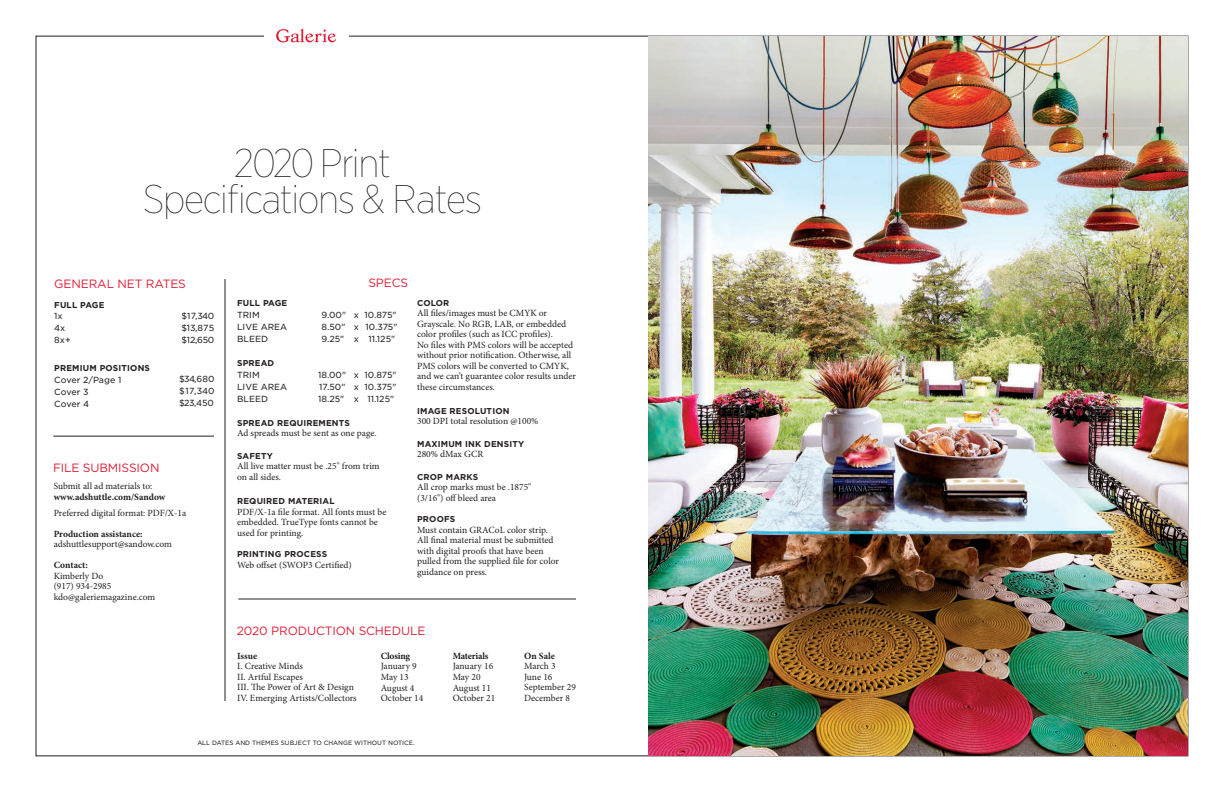
<style>
.page{position:relative;width:1224px;height:792px;background:#fff}
.page>*{position:absolute;margin:0;border:0;box-sizing:border-box;transform-origin:0 0}
.DISPLAY_HED{font:100 40px/36px "Gotham Narrow";letter-spacing:-.03em;color:#231f20;text-align:center}
.t1{font:12px "Gotham";letter-spacing:-.01em;color:#de1d35}
.t2{font:9.5px/10.5px "Minion Pro";color:#231f20}
.t3{font:700 9.5px/11px "Minion Pro";letter-spacing:-.005em;color:#231f20}
.t4{font:700 9.5px "Minion Pro";letter-spacing:-.025em;color:#231f20}
.t5{font:8.5px/12px "Gotham S Sm";color:#231f20}
.t6{font:700 8.5px "Gotham";letter-spacing:.02em;color:#231f20}
.t7{font:6px "Gotham S Sm";color:#231f20}
.s1{font-weight:400}
.s2{font-weight:700}
</style>
<div class="page">
<svg style="left:276px;top:29px;width:60px;height:13px"></svg>
<img style="left:648px;top:36px;width:540px;height:720px">
<hr style="left:238px;top:599px;width:338px;height:1px;background:#231f20">
<hr style="left:225px;top:279px;width:1px;height:422px;background:#231f20">
<hr style="left:53px;top:436px;width:161px;height:1px;background:#231f20">
<p class="DISPLAY_HED" style="left:143px;top:144px;width:341px">2020 Print<br>Specifications &amp; Rates</p>
<p class="t1" style="left:54px;top:276px;width:133px">GENERAL NET RATES</p>
<p class="t6" style="left:54px;top:299px;width:52px">FULL PAGE</p>
<p class="t5" style="left:54px;top:310px;width:10px">1x</p>
<p class="t5" style="left:54px;top:322px;width:18px">4x<br>8x+</p>
<p class="t6" style="left:54px;top:362px;width:97px">PREMIUM POSITIONS</p>
<p class="t5" style="left:54px;top:373px;width:69px">Cover 2/Page 1<br>Cover 3<br>Cover 4</p>
<p class="t5" style="left:182px;top:310px;width:34px">$17,340</p>
<p class="t5" style="left:182px;top:322px;width:34px">$13,875</p>
<p class="t5" style="left:182px;top:334px;width:34px">$12,650</p>
<p class="t5" style="left:179px;top:373px;width:37px">$34,680 $17,340</p>
<p class="t5" style="left:179px;top:397px;width:37px">$23,450</p>
<p class="t1" style="left:53px;top:460px;width:108px">FILE SUBMISSION</p>
<p class="t3" style="left:54px;top:481px;width:113px"><span class="s1">Submit all ad materials to: </span>www.adshuttle.com/Sandow</p>
<p class="t2" style="left:54px;top:508px;width:134px">Preferred digital format: PDF/X-1a</p>
<p class="t2" style="left:54px;top:529px;width:120px"><span class="s2">Production assistance: </span>adshuttlesupport@sandow.com</p>
<p class="t3" style="left:54px;top:560px;width:36px">Contact:</p>
<p class="t2" style="left:54px;top:571px;width:51px">Kimberly Do</p>
<p class="t2" style="left:54px;top:581px;width:59px">(917) 934-2985</p>
<p class="t2" style="left:54px;top:592px;width:103px">kdo@galeriemagazine.com</p>
<p class="t1" style="left:368px;top:275px;width:41px">SPECS</p>
<p class="t6" style="left:237px;top:297px;width:52px">FULL PAGE</p>
<p class="t5" style="left:237px;top:308px;width:24px">TRIM</p>
<p class="t5" style="left:321px;top:308px;width:77px">9.00" x 10.875"</p>
<p class="t5" style="left:237px;top:320px;width:52px">LIVE AREA</p>
<p class="t5" style="left:321px;top:320px;width:77px">8.50" x 10.375"</p>
<p class="t5" style="left:237px;top:332px;width:32px">BLEED</p>
<p class="t5" style="left:321px;top:332px;width:75px">9.25" x 11.125"</p>
<p class="t6" style="left:237px;top:357px;width:39px">SPREAD</p>
<p class="t5" style="left:237px;top:368px;width:24px">TRIM</p>
<p class="t5" style="left:318px;top:368px;width:80px">18.00" x 10.875"</p>
<p class="t5" style="left:237px;top:380px;width:52px">LIVE AREA</p>
<p class="t5" style="left:319px;top:380px;width:79px">17.50" x 10.375"</p>
<p class="t5" style="left:237px;top:392px;width:32px">BLEED</p>
<p class="t5" style="left:318px;top:392px;width:78px">18.25" x 11.125"</p>
<p class="t6" style="left:237px;top:417px;width:114px">SPREAD REQUIREMENTS</p>
<p class="t2" style="left:237px;top:428px;width:141px">Ad spreads must be sent as one page.</p>
<p class="t6" style="left:237px;top:450px;width:37px">SAFETY</p>
<p class="t2" style="left:237px;top:461px;width:144px">All live matter must be .25" from trim on all sides.</p>
<p class="t6" style="left:237px;top:495px;width:99px">REQUIRED MATERIAL</p>
<p class="t2" style="left:237px;top:507px;width:151px">PDF/X-1a file format. All fonts must be embedded. TrueType fonts cannot be used for printing.</p>
<p class="t6" style="left:237px;top:548px;width:92px">PRINTING PROCESS</p>
<p class="t2" style="left:237px;top:560px;width:116px">Web offset (SWOP3 Certified)</p>
<p class="t6" style="left:417px;top:297px;width:34px">COLOR</p>
<p class="t2" style="left:417px;top:308px;width:160px">All files/images must be CMYK or Grayscale. No RGB, LAB, or embedded color profiles (such as ICC profiles).<br>No files with PMS colors will be accepted without prior notification. Otherwise, all PMS colors will be converted to CMYK, and we can’t guarantee color results under these circumstances.</p>
<p class="t6" style="left:417px;top:405px;width:94px">IMAGE RESOLUTION</p>
<p class="t2" style="left:417px;top:416px;width:123px">300 DPI total resolution @100%</p>
<p class="t6" style="left:417px;top:438px;width:109px">MAXIMUM INK DENSITY</p>
<p class="t2" style="left:417px;top:449px;width:68px">280% dMax GCR</p>
<p class="t6" style="left:417px;top:471px;width:63px">CROP MARKS</p>
<p class="t2" style="left:417px;top:482px;width:116px">All crop marks must be .1875" (3/16") off bleed area</p>
<p class="t6" style="left:417px;top:514px;width:40px">PROOFS</p>
<p class="t2" style="left:417px;top:525px;width:143px">Must contain GRACoL color strip.<br>All final material must be submitted with digital proofs that have been pulled from the supplied file for color guidance on press.</p>
<p class="t1" style="left:237px;top:623px;width:190px">2020 PRODUCTION SCHEDULE</p>
<p class="t3" style="left:237px;top:651px;width:22px">Issue</p>
<p class="t2" style="left:237px;top:662px;width:67px">I. Creative Minds</p>
<p class="t2" style="left:237px;top:672px;width:68px">II. Artful Escapes</p>
<p class="t2" style="left:237px;top:683px;width:118px">III. The Power of Art &amp; Design</p>
<p class="t2" style="left:237px;top:693px;width:121px">IV. Emerging Artists/Collectors</p>
<p class="t3" style="left:381px;top:651px;width:31px">Closing</p>
<p class="t2" style="left:381px;top:662px;width:37px">January 9</p>
<p class="t2" style="left:381px;top:672px;width:29px">May 13</p>
<p class="t2" style="left:381px;top:683px;width:35px">August 4</p>
<p class="t2" style="left:381px;top:693px;width:44px">October 14</p>
<p class="t4" style="left:453px;top:650px;width:37px">Materials</p>
<p class="t2" style="left:453px;top:662px;width:42px">January 16</p>
<p class="t2" style="left:453px;top:672px;width:29px">May 20</p>
<p class="t2" style="left:453px;top:683px;width:40px">August 11</p>
<p class="t2" style="left:453px;top:693px;width:44px">October 21</p>
<p class="t3" style="left:524px;top:651px;width:32px">On Sale</p>
<p class="t2" style="left:524px;top:662px;width:33px">March 3</p>
<p class="t2" style="left:524px;top:672px;width:30px">June 16</p>
<p class="t2" style="left:524px;top:683px;width:53px">September 29<br>December 8</p>
<p class="t7" style="left:197px;top:739px;width:219px">ALL DATES AND THEMES SUBJECT TO CHANGE WITHOUT NOTICE.</p>
</div>
